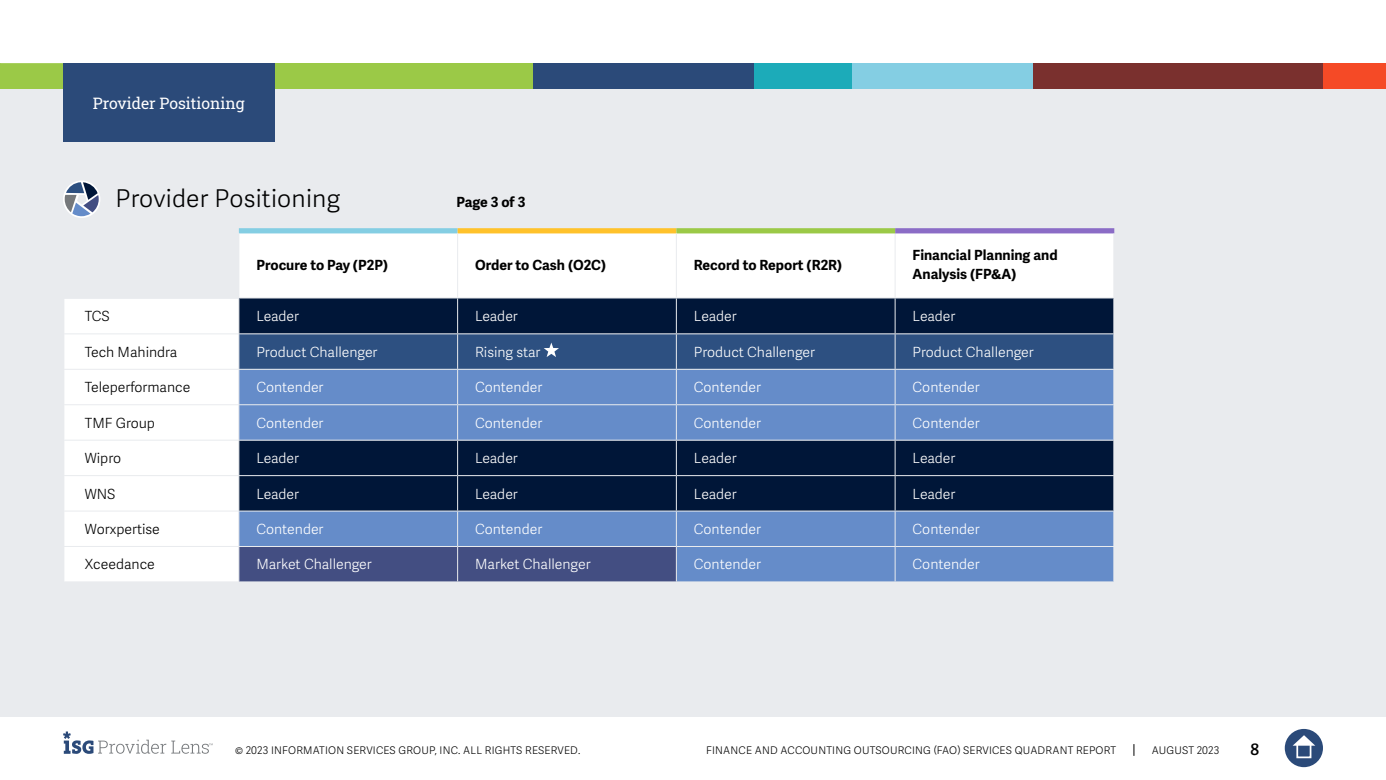
<style>
.page{position:relative;width:1386px;height:780px;background:#fff}
.page>*{position:absolute;margin:0;border:0;box-sizing:border-box;transform-origin:0 0}
.t1{font:300 24.5px "Adelle Sans";letter-spacing:.01em;color:#000}
.t2{font:15.75px "Roboto Slab ISG P Regular";color:#fff}
.t3{font:600 15.75px "Adelle Sans";color:#000}
.t4{font:300 14px "Adelle Sans";color:#fff}
.t5{font:700 14px/19.2px "Adelle Sans";color:#000}
.t6{font:300 14px "Adelle Sans";color:#000}
.t7{font:300 10.5px "Adelle Sans";letter-spacing:.02em;color:#000}
</style>
<div class="page">
<svg style="left:1133px;top:744px;width:1px;height:12px"></svg>
<div style="left:1285px;top:729px;width:38px;height:38px;background:#2b4a79;border-radius:50%"></div>
<svg style="left:1293px;top:735px;width:22px;height:10px"></svg>
<div style="left:1296px;top:743px;width:15px;height:15px;border:2px solid #fff"></div>
<svg style="left:63px;top:731px;width:150px;height:23px"></svg>
<div style="left:0;top:63px;width:1386px;height:654px;background:#e9ebee"></div>
<div style="left:0;top:63px;width:533px;height:26px;background:#9bc947"></div>
<svg style="left:0;top:63px;width:63px;height:1px"></svg>
<div style="left:533px;top:63px;width:223px;height:26px;background:#2b4a79"></div>
<div style="left:850px;top:63px;width:184px;height:26px;background:#84cee3"></div>
<div style="left:1323px;top:63px;width:63px;height:26px;background:#f54a26"></div>
<div style="left:1033px;top:63px;width:290px;height:26px;background:#7a302e"></div>
<div style="left:754px;top:63px;width:98px;height:26px;background:#1cabb9"></div>
<svg style="left:63px;top:180px;width:37px;height:38px"></svg>
<svg style="left:65px;top:182px;width:34px;height:34px"></svg>
<div style="left:63px;top:63px;width:211px;height:79px;background:#2b4a79"></div>
<div style="left:239px;top:233px;width:874px;height:64px;background:#fff"></div>
<div style="left:64px;top:299px;width:174px;height:282px;background:#fff"></div>
<div style="left:239px;top:298px;width:874px;height:35px;background:#001638"></div>
<svg style="left:239px;top:370px;width:874px;height:211px;background:#416295"></svg>
<div style="left:239px;top:547px;width:437px;height:34px;background:#434e82"></div>
<div style="left:239px;top:228px;width:219px;height:5px;background:#84cee3"></div>
<hr style="left:895px;top:233px;width:1px;height:64px;background:#e9ebee">
<div style="left:895px;top:228px;width:219px;height:5px;background:#8b6cc6"></div>
<div style="left:458px;top:228px;width:218px;height:5px;background:#ffc22b"></div>
<hr style="left:457px;top:233px;width:1px;height:64px;background:#e9ebee">
<div style="left:676px;top:228px;width:219px;height:5px;background:#9bc947"></div>
<hr style="left:676px;top:233px;width:1px;height:64px;background:#e9ebee">
<hr style="left:63px;top:333px;width:175px;height:1px;background:#e9ebee">
<hr style="left:63px;top:369px;width:175px;height:1px;background:#e9ebee">
<hr style="left:63px;top:404px;width:175px;height:1px;background:#e9ebee">
<hr style="left:63px;top:440px;width:175px;height:1px;background:#e9ebee">
<hr style="left:63px;top:475px;width:175px;height:1px;background:#e9ebee">
<hr style="left:63px;top:510px;width:175px;height:1px;background:#e9ebee">
<hr style="left:63px;top:546px;width:175px;height:1px;background:#e9ebee">
<hr style="left:457px;top:298px;width:1px;height:35px;background:#e9ebee">
<hr style="left:676px;top:298px;width:1px;height:35px;background:#e9ebee">
<hr style="left:895px;top:298px;width:1px;height:35px;background:#e9ebee">
<hr style="left:457px;top:370px;width:1px;height:34px;background:#e9ebee">
<hr style="left:676px;top:370px;width:1px;height:34px;background:#e9ebee">
<hr style="left:895px;top:370px;width:1px;height:34px;background:#e9ebee">
<hr style="left:238px;top:404px;width:220px;height:1px;background:#e9ebee">
<hr style="left:458px;top:404px;width:218px;height:1px;background:#e9ebee">
<hr style="left:457px;top:405px;width:1px;height:35px;background:#e9ebee">
<hr style="left:676px;top:404px;width:219px;height:1px;background:#e9ebee">
<hr style="left:676px;top:405px;width:1px;height:35px;background:#e9ebee">
<hr style="left:895px;top:404px;width:219px;height:1px;background:#e9ebee">
<hr style="left:895px;top:405px;width:1px;height:35px;background:#e9ebee">
<hr style="left:238px;top:440px;width:220px;height:1px;background:#e9ebee">
<hr style="left:458px;top:440px;width:218px;height:1px;background:#e9ebee">
<hr style="left:457px;top:440px;width:1px;height:35px;background:#e9ebee">
<hr style="left:676px;top:440px;width:219px;height:1px;background:#e9ebee">
<hr style="left:676px;top:440px;width:1px;height:35px;background:#e9ebee">
<hr style="left:895px;top:440px;width:219px;height:1px;background:#e9ebee">
<hr style="left:895px;top:440px;width:1px;height:35px;background:#e9ebee">
<hr style="left:238px;top:475px;width:220px;height:1px;background:#e9ebee">
<hr style="left:458px;top:475px;width:218px;height:1px;background:#e9ebee">
<hr style="left:457px;top:476px;width:1px;height:34px;background:#e9ebee">
<hr style="left:676px;top:475px;width:219px;height:1px;background:#e9ebee">
<hr style="left:676px;top:476px;width:1px;height:34px;background:#e9ebee">
<hr style="left:895px;top:475px;width:219px;height:1px;background:#e9ebee">
<hr style="left:895px;top:476px;width:1px;height:34px;background:#e9ebee">
<hr style="left:238px;top:510px;width:220px;height:1px;background:#e9ebee">
<hr style="left:458px;top:510px;width:218px;height:1px;background:#e9ebee">
<hr style="left:457px;top:511px;width:1px;height:35px;background:#e9ebee">
<hr style="left:676px;top:510px;width:219px;height:1px;background:#e9ebee">
<hr style="left:676px;top:511px;width:1px;height:35px;background:#e9ebee">
<hr style="left:895px;top:510px;width:219px;height:1px;background:#e9ebee">
<hr style="left:895px;top:511px;width:1px;height:35px;background:#e9ebee">
<hr style="left:238px;top:546px;width:220px;height:1px;background:#e9ebee">
<hr style="left:458px;top:546px;width:218px;height:1px;background:#e9ebee">
<hr style="left:457px;top:547px;width:1px;height:34px;background:#e9ebee">
<hr style="left:676px;top:546px;width:219px;height:1px;background:#e9ebee">
<hr style="left:676px;top:547px;width:1px;height:34px;background:#e9ebee">
<hr style="left:895px;top:546px;width:219px;height:1px;background:#e9ebee">
<hr style="left:895px;top:547px;width:1px;height:34px;background:#e9ebee">
<div style="left:239px;top:334px;width:875px;height:35px;background:#2d5081"></div>
<p class="t2" style="left:93px;top:92px;width:153px">Provider Positioning</p>
<h1 class="t1" style="left:116px;top:184px;width:226px">Provider Positioning</h1>
<p class="t5" style="left:457px;top:192px;width:70px">Page 3 of 3</p>
<p class="t5" style="left:256px;top:255px;width:133px">Procure to Pay (P2P)</p>
<p class="t5" style="left:475px;top:255px;width:132px">Order to Cash (O2C)</p>
<p class="t5" style="left:694px;top:255px;width:150px">Record to Report (R2R)</p>
<p class="t5" style="left:913px;top:246px;width:147px">Financial Planning and<br>Analysis (FP&amp;A)</p>
<p class="t6" style="left:85px;top:308px;width:26px">TCS</p>
<p class="t4" style="left:256px;top:308px;width:44px">Leader</p>
<p class="t4" style="left:475px;top:308px;width:44px">Leader</p>
<p class="t4" style="left:694px;top:308px;width:44px">Leader</p>
<p class="t4" style="left:913px;top:308px;width:44px">Leader</p>
<p class="t6" style="left:85px;top:344px;width:94px">Tech Mahindra</p>
<p class="t4" style="left:256px;top:344px;width:123px">Product Challenger</p>
<p class="t4" style="left:475px;top:344px;width:67px">Rising star</p>
<p class="t4" style="left:694px;top:344px;width:123px">Product Challenger</p>
<p class="t4" style="left:913px;top:344px;width:123px">Product Challenger</p>
<p class="t6" style="left:85px;top:379px;width:107px">Teleperformance</p>
<p class="t4" style="left:256px;top:379px;width:69px">Contender</p>
<p class="t4" style="left:475px;top:379px;width:69px">Contender</p>
<p class="t4" style="left:694px;top:379px;width:69px">Contender</p>
<p class="t4" style="left:913px;top:379px;width:69px">Contender</p>
<p class="t6" style="left:85px;top:414px;width:72px">TMF Group</p>
<p class="t4" style="left:256px;top:414px;width:69px">Contender</p>
<p class="t4" style="left:475px;top:414px;width:69px">Contender</p>
<p class="t4" style="left:694px;top:414px;width:69px">Contender</p>
<p class="t4" style="left:913px;top:414px;width:69px">Contender</p>
<p class="t6" style="left:85px;top:450px;width:38px">Wipro</p>
<p class="t4" style="left:256px;top:450px;width:44px">Leader</p>
<p class="t4" style="left:475px;top:450px;width:44px">Leader</p>
<p class="t4" style="left:694px;top:450px;width:44px">Leader</p>
<p class="t4" style="left:913px;top:450px;width:44px">Leader</p>
<p class="t6" style="left:85px;top:485px;width:32px">WNS</p>
<p class="t4" style="left:256px;top:485px;width:44px">Leader</p>
<p class="t4" style="left:475px;top:485px;width:44px">Leader</p>
<p class="t4" style="left:694px;top:485px;width:44px">Leader</p>
<p class="t4" style="left:913px;top:485px;width:44px">Leader</p>
<p class="t6" style="left:85px;top:521px;width:77px">Worxpertise</p>
<p class="t4" style="left:256px;top:521px;width:69px">Contender</p>
<p class="t4" style="left:475px;top:521px;width:69px">Contender</p>
<p class="t4" style="left:694px;top:521px;width:69px">Contender</p>
<p class="t4" style="left:913px;top:521px;width:69px">Contender</p>
<p class="t6" style="left:85px;top:556px;width:72px">Xceedance</p>
<p class="t4" style="left:256px;top:556px;width:117px">Market Challenger</p>
<p class="t4" style="left:475px;top:556px;width:117px">Market Challenger</p>
<p class="t4" style="left:694px;top:556px;width:69px">Contender</p>
<p class="t4" style="left:913px;top:556px;width:69px">Contender</p>
<p class="t7" style="left:235px;top:744px;width:347px">© 2023 INFORMATION SERVICES GROUP, INC. ALL RIGHTS RESERVED.</p>
<p class="t7" style="left:706px;top:744px;width:412px">FINANCE AND ACCOUNTING OUTSOURCING (FAO) SERVICES QUADRANT REPORT</p>
<p class="t7" style="left:1152px;top:744px;width:69px">AUGUST 2023</p>
<p class="t3" style="left:1250px;top:740px;width:10px">8</p>
</div>
